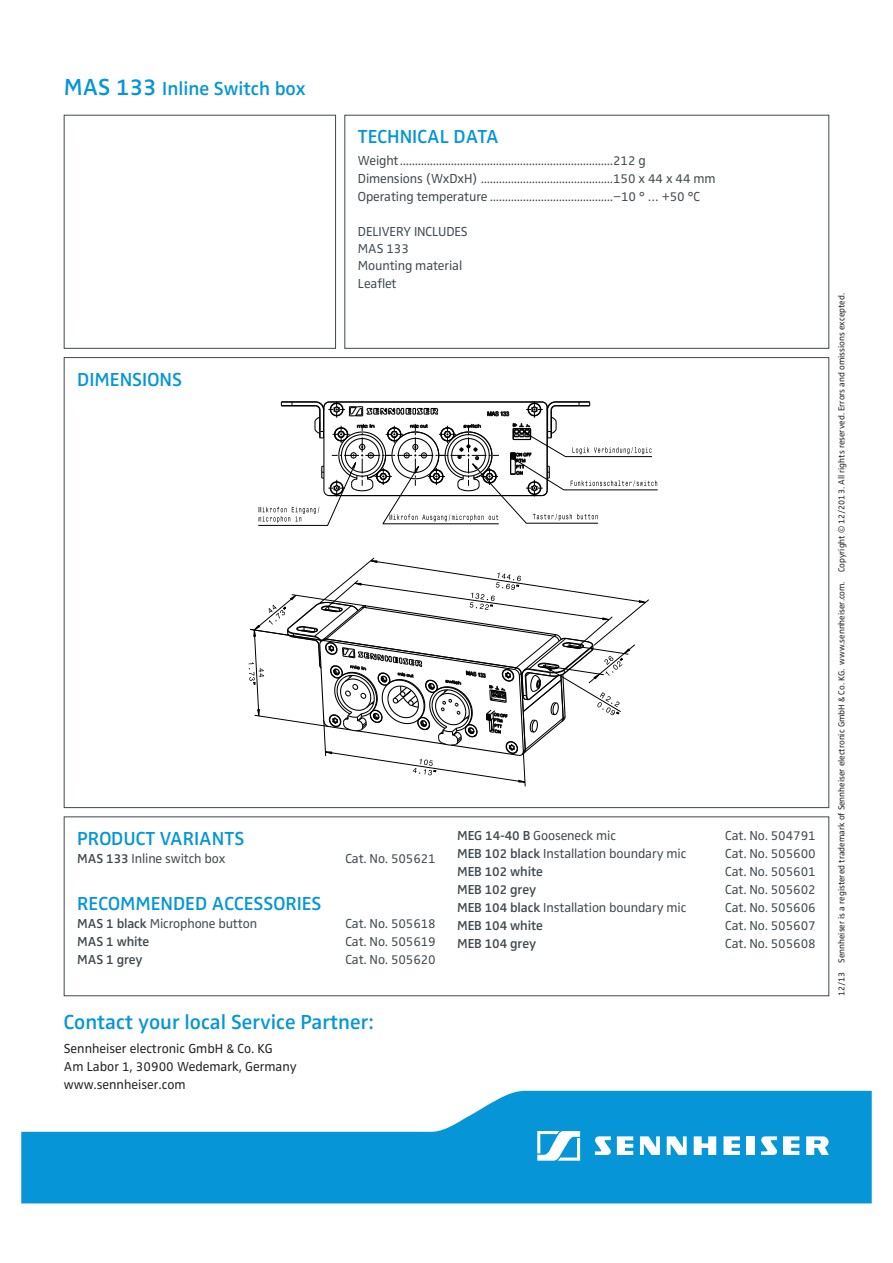
<style>
.page{position:relative;width:893px;height:1263px;background:#fff}
.page>*{position:absolute;margin:0;border:0;box-sizing:border-box;transform-origin:0 0}
.t1{font:600 21px "Sennheiser";color:#0696d7}
.t2{font:600 19.5px "Sennheiser";color:#0696d7}
.t3{font:13.5px/17.2px "Sennheiser";letter-spacing:-.01em;color:#40494f}
.t4{font:13.5px/18px "Sennheiser";color:#231f20}
.t5{font:600 13.5px "Sennheiser";letter-spacing:-.01em;color:#40494f}
.t6{font:9px "Sennheiser";color:#231f20}
.s1{font-size:24px}
.s2{font-weight:600}
</style>
<div class="page">
<div style="left:344px;top:115px;width:485px;height:234px;border:1px solid #40494f"></div>
<div style="left:64px;top:816px;width:765px;height:180px;border:1px solid #40494f"></div>
<svg style="left:21px;top:1090px;width:851px;height:113px;fill:#0696d7"></svg>
<svg style="left:537px;top:1131px;width:43px;height:30px"></svg>
<svg style="left:617px;top:1136px;width:16px;height:19px"></svg>
<svg style="left:640px;top:1136px;width:20px;height:19px"></svg>
<svg style="left:694px;top:1136px;width:22px;height:19px"></svg>
<svg style="left:806px;top:1136px;width:23px;height:19px"></svg>
<svg style="left:667px;top:1136px;width:20px;height:19px"></svg>
<svg style="left:783px;top:1136px;width:16px;height:19px"></svg>
<div style="left:746px;top:1136px;width:9px;height:19px;background:#fff"></div>
<svg style="left:723px;top:1136px;width:17px;height:19px"></svg>
<svg style="left:595px;top:1136px;width:16px;height:19px"></svg>
<svg style="left:761px;top:1136px;width:16px;height:19px"></svg>
<svg style="left:258px;top:401px;width:400px;height:125px"></svg>
<svg style="left:249px;top:557px;width:400px;height:230px"></svg>
<div style="left:64px;top:115px;width:272px;height:234px;border:1px solid #40494f"></div>
<h2 class="t2" style="left:64px;top:77px;width:243px"><span class="s1">MAS 133</span> Inline Switch box</h2>
<h2 class="t2" style="left:77px;top:368px;width:106px">DIMENSIONS</h2>
<h2 class="t2" style="left:358px;top:125px;width:142px">TECHNICAL DATA</h2>
<p class="t3" style="left:358px;top:152px;width:359px;line-height:18px">Weight.......................................................................212 g<br>Dimensions (WxDxH) ............................................150 x 44 x 44 mm<br>Operating temperature .........................................−10 ° … +50 °C</p>
<p class="t3" style="left:358px;top:223px;width:111px">DELIVERY INCLUDES<br>MAS 133<br>Mounting material<br>Leaflet</p>
<h2 class="t2" style="left:77px;top:827px;width:169px">PRODUCT VARIANTS</h2>
<p class="t3" style="left:77px;top:850px;width:150px"><span class="s2">MAS 133</span> Inline switch box</p>
<p class="t3" style="left:345px;top:850px;width:92px">Cat. No. 505621</p>
<h2 class="t2" style="left:77px;top:892px;width:246px">RECOMMENDED ACCESSORIES</h2>
<p class="t3" style="left:77px;top:914px;width:181px"><span class="s2">MAS 1 black</span> Microphone button</p>
<p class="t3" style="left:345px;top:914px;width:92px">Cat. No. 505618</p>
<p class="t5" style="left:77px;top:933px;width:74px">MAS 1 white</p>
<p class="t3" style="left:345px;top:932px;width:92px">Cat. No. 505619</p>
<p class="t5" style="left:77px;top:951px;width:67px">MAS 1 grey</p>
<p class="t3" style="left:345px;top:950px;width:92px">Cat. No. 505620</p>
<h1 class="t1" style="left:64px;top:1009px;width:311px">Contact your local Service Partner:</h1>
<p class="t4" style="left:64px;top:1039px;width:235px">Sennheiser electronic GmbH &amp; Co. KG<br>Am Labor 1, 30900 Wedemark, Germany www.sennheiser.com</p>
<p class="t3" style="left:457px;top:827px;width:160px"><span class="s2">MEG 14-40 B</span> Gooseneck mic</p>
<p class="t3" style="left:725px;top:827px;width:92px">Cat. No. 504791</p>
<p class="t3" style="left:457px;top:845px;width:231px"><span class="s2">MEB 102 black</span> Installation boundary mic</p>
<p class="t3" style="left:725px;top:845px;width:92px">Cat. No. 505600</p>
<p class="t5" style="left:457px;top:864px;width:87px">MEB 102 white</p>
<p class="t3" style="left:725px;top:863px;width:92px">Cat. No. 505601</p>
<p class="t5" style="left:457px;top:882px;width:81px">MEB 102 grey</p>
<p class="t3" style="left:725px;top:881px;width:92px">Cat. No. 505602</p>
<p class="t3" style="left:457px;top:899px;width:231px"><span class="s2">MEB 104 black</span> Installation boundary mic</p>
<p class="t3" style="left:725px;top:899px;width:92px">Cat. No. 505606</p>
<p class="t5" style="left:457px;top:918px;width:87px">MEB 104 white</p>
<p class="t3" style="left:725px;top:917px;width:92px">Cat. No. 505607</p>
<p class="t5" style="left:457px;top:936px;width:81px">MEB 104 grey</p>
<p class="t3" style="left:725px;top:935px;width:92px">Cat. No. 505608</p>
<p class="t6" style="left:836px;top:996px;width:704px;rotate:-90deg">12/13 Sennheiser is a registered trademark of Sennheiser electronic GmbH &amp; Co. KG. www.sennheiser.com. Copyright © 12/2013. All rights reserved. Errors and omissions excepted.</p>
</div>
